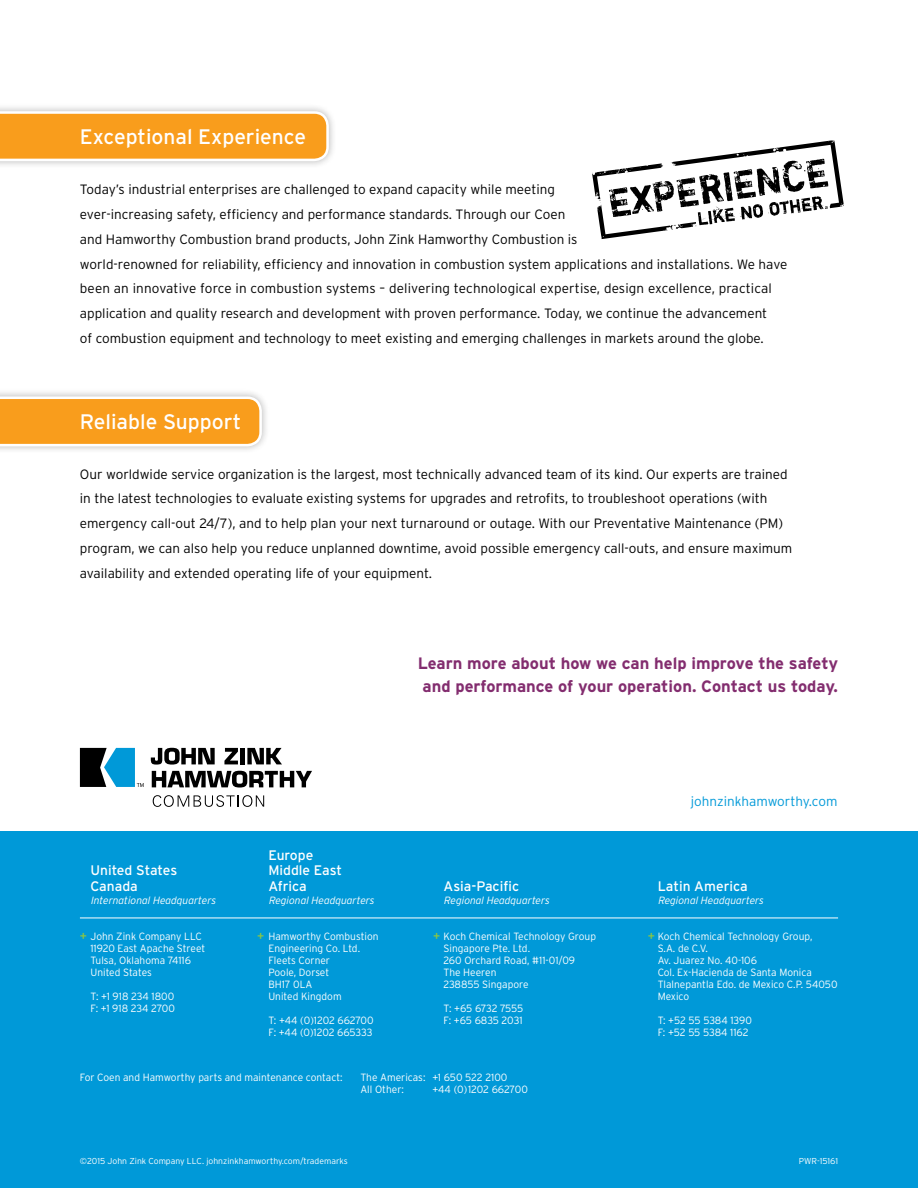
<style>
.page{position:relative;width:918px;height:1188px;background:#fff}
.page>*{position:absolute;margin:0;border:0;box-sizing:border-box;transform-origin:0 0}
.t1{font:21px "Interstate";color:#fff}
.t2{font:700 16.5px/23.2px "Interstate";color:#832d6f}
.t3{font:13.8px/15.3px "Interstate";color:#fff}
.t4{font:300 13.5px/24.8px "Interstate";color:#000}
.t5{font:300 13.5px "Interstate";color:#0099d8}
.t6{font:12px "Interstate";color:#8dc63f}
.t7{font:300 10.5px/12px "Interstate";color:#fff}
.t8{font:italic 300 10.5px "Interstate";color:#fff}
.t9{font:300 10.5px/12px "Interstate";letter-spacing:-.02em;color:#fff}
.t10{font:300 8.7px "Interstate";color:#fff}
.s1{font-weight:400;font-size:12px;color:#8dc63f}
</style>
<div class="page">
<div style="left:0;top:103px;width:337px;height:66px;background:#000;opacity:.3"></div>
<svg style="left:0;top:111px;width:329px;height:50px;background:#f9a735"></svg>
<div style="left:0;top:388px;width:270px;height:67px;background:#000;opacity:.3"></div>
<svg style="left:0;top:396px;width:262px;height:50px;background:#f9a735"></svg>
<div style="left:0;top:831px;width:918px;height:357px;background:#0099d8"></div>
<svg style="left:153px;top:795px;width:111px;height:12px"></svg>
<svg style="left:152px;top:771px;width:160px;height:17px"></svg>
<svg style="left:151px;top:748px;width:64px;height:17px"></svg>
<svg style="left:224px;top:748px;width:14px;height:16px"></svg>
<div style="left:240px;top:748px;width:5px;height:16px;background:#000"></div>
<svg style="left:247px;top:748px;width:35px;height:16px"></svg>
<svg style="left:80px;top:748px;width:64px;height:39px"></svg>
<hr style="left:80px;top:918px;width:758px;height:1px;background:#fff">
<svg style="left:592px;top:140px;width:252px;height:99px"></svg>
<h1 class="t1" style="left:80px;top:124px;width:228px">Exceptional Experience</h1>
<p class="t4" style="left:80px;top:177px;width:709px">Today’s industrial enterprises are challenged to expand capacity while meeting<br>ever-increasing safety, efficiency and performance standards. Through our Coen<br>and Hamworthy Combustion brand products, John Zink Hamworthy Combustion is<br>world-renowned for reliability, efficiency and innovation in combustion system applications and installations. We have been an innovative force in combustion systems – delivering technological expertise, design excellence, practical application and quality research and development with proven performance. Today, we continue the advancement<br>of combustion equipment and technology to meet existing and emerging challenges in markets around the globe.</p>
<h1 class="t1" style="left:80px;top:410px;width:163px">Reliable Support</h1>
<p class="t4" style="left:80px;top:461px;width:714px">Our worldwide service organization is the largest, most technically advanced team of its kind. Our experts are trained in the latest technologies to evaluate existing systems for upgrades and retrofits, to troubleshoot operations (with emergency call-out 24/7), and to help plan your next turnaround or outage. With our Preventative Maintenance (PM) program, we can also help you reduce unplanned downtime, avoid possible emergency call-outs, and ensure maximum availability and extended operating life of your equipment.</p>
<p class="t2" style="left:418px;top:651px;width:422px">Learn more about how we can help improve the safety and performance of your operation. Contact us today.</p>
<p class="t3" style="left:268px;top:847px;width:75px">Europe<br>Middle East<br>Africa</p>
<p class="t8" style="left:268px;top:895px;width:107px">Regional Headquarters</p>
<p class="t7" style="left:268px;top:930px;width:112px">Hamworthy Combustion<br>Engineering Co. Ltd.<br>Fleets Corner<br>Poole, Dorset<br>BH17 0LA<br>United Kingdom</p>
<p class="t7" style="left:268px;top:1014px;width:107px">T: +44 (0)1202 662700<br>F: +44 (0)1202 665333</p>
<p class="t3" style="left:90px;top:863px;width:88px">United States<br>Canada</p>
<p class="t8" style="left:90px;top:895px;width:126px">International Headquarters</p>
<p class="t7" style="left:80px;top:930px;width:124px"><span class="s1">+</span> John Zink Company LLC</p>
<p class="t6" style="left:257px;top:929px;width:9px">+</p>
<p class="t7" style="left:90px;top:942px;width:116px">11920 East Apache Street<br>Tulsa, Oklahoma 74116<br>United States</p>
<p class="t7" style="left:90px;top:990px;width:86px">T: +1 918 234 1800<br>F: +1 918 234 2700</p>
<p class="t3" style="left:444px;top:878px;width:77px">Asia-Pacific</p>
<p class="t8" style="left:444px;top:895px;width:107px">Regional Headquarters</p>
<p class="t7" style="left:444px;top:930px;width:154px">Koch Chemical Technology Group<br>Singapore Pte. Ltd.<br>260 Orchard Road, #11-01/09<br>The Heeren<br>238855 Singapore</p>
<p class="t9" style="left:444px;top:1002px;width:81px">T: +65 6732 7555<br>F: +65 6835 2031</p>
<p class="t6" style="left:433px;top:929px;width:9px">+</p>
<p class="t7" style="left:80px;top:1071px;width:264px">For Coen and Hamworthy parts and maintenance contact:</p>
<p class="t7" style="left:360px;top:1071px;width:148px">The Americas: +1 650 522 2100<br>All Other:</p>
<p class="t7" style="left:432px;top:1083px;width:97px">+44 (0)1202 662700</p>
<p class="t10" style="left:80px;top:1156px;width:269px">©2015 John Zink Company LLC. johnzinkhamworthy.com/trademarks</p>
<p class="t5" style="left:691px;top:794px;width:148px">johnzinkhamworthy.com</p>
<p class="t3" style="left:658px;top:878px;width:92px">Latin America</p>
<p class="t8" style="left:658px;top:895px;width:107px">Regional Headquarters</p>
<p class="t7" style="left:658px;top:930px;width:182px">Koch Chemical Technology Group,<br>S.A. de C.V.<br>Av. Juarez No. 40-106<br>Col. Ex-Hacienda de Santa Monica<br>Tlalnepantla Edo. de Mexico C.P. 54050<br>Mexico</p>
<p class="t7" style="left:658px;top:1014px;width:96px">T: +52 55 5384 1390<br>F: +52 55 5384 1162</p>
<p class="t6" style="left:648px;top:929px;width:9px">+</p>
<p class="t10" style="left:799px;top:1156px;width:41px">PWR-15161</p>
</div>
